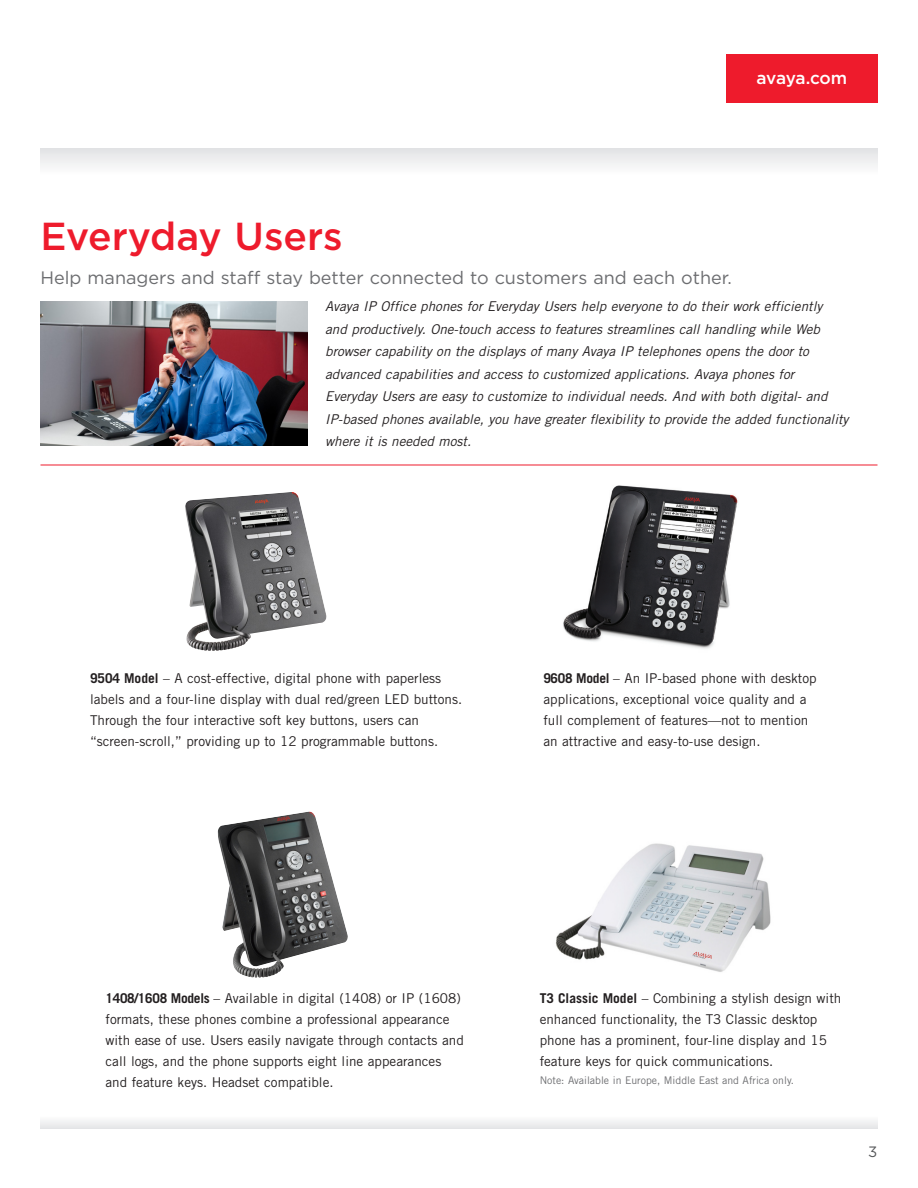
<style>
.page{position:relative;width:918px;height:1188px;background:#fff}
.page>*{position:absolute;margin:0;border:0;box-sizing:border-box;transform-origin:0 0}
.intro{font:500 39px "Gotham";color:#ee1b2c}
.intro-2{font:18px "Gotham";color:#6c6d70}
.Collateral_Box{font:500 17.25px "Gotham";letter-spacing:-.02em;color:#fff}
.page_number{font:15px "Gotham";color:#57585a}
.body_copy{font:13.5px/21px "Trade Gothic";color:#231f20}
.body_copy-2{font:italic 13.5px/22.5px "Trade Gothic";color:#231f20}
.body_copy-3{font:10.5px "Trade Gothic";color:#6c6d70}
.s1{font-weight:700}
</style>
<div class="page">
<img style="left:563px;top:485px;width:175px;height:164px">
<img style="left:185px;top:492px;width:142px;height:159px">
<img style="left:40px;top:302px;width:267px;height:144px">
<svg style="left:40px;top:1120px;width:838px;height:9px"></svg>
<div style="left:40px;top:148px;width:838px;height:27px;background:linear-gradient(to right,#f0f0f1,#f0f0f1)"></div>
<div style="left:726px;top:54px;width:152px;height:49px;background:#ee1b2c"></div>
<img style="left:556px;top:843px;width:215px;height:129px">
<img style="left:217px;top:812px;width:131px;height:166px">
<hr style="left:40px;top:465px;width:838px;height:1px;background:#ee1b2c">
<p class="Collateral_Box" style="left:756px;top:68px;width:92px">avaya.com</p>
<p class="intro" style="left:40px;top:214px;width:304px">Everyday Users</p>
<p class="intro-2" style="left:40px;top:268px;width:693px">Help managers and staff stay better connected to customers and each other.</p>
<p class="body_copy-2" style="left:325px;top:295px;width:525px">Avaya IP Office phones for Everyday Users help everyone to do their work efficiently<br>and productively. One-touch access to features streamlines call handling while Web browser capability on the displays of many Avaya IP telephones opens the door to advanced capabilities and access to customized applications. Avaya phones for Everyday Users are easy to customize to individual needs. And with both digital- and IP-based phones available, you have greater flexibility to provide the added functionality where it is needed most.</p>
<p class="body_copy" style="left:90px;top:667px;width:374px"><span class="s1">9504 Model</span> – A cost-effective, digital phone with paperless labels and a four-line display with dual red/green LED buttons.<br>Through the four interactive soft key buttons, users can “screen-scroll,” providing up to 12 programmable buttons.</p>
<p class="body_copy" style="left:543px;top:667px;width:275px"><span class="s1">9608 Model</span> – An IP-based phone with desktop applications, exceptional voice quality and a full complement of features—not to mention an attractive and easy-to-use design.</p>
<p class="body_copy" style="left:106px;top:988px;width:360px"><span class="s1">1408/1608 Models</span> – Available in digital (1408) or IP (1608) formats, these phones combine a professional appearance with ease of use. Users easily navigate through contacts and call logs, and the phone supports eight line appearances and feature keys. Headset compatible.</p>
<p class="body_copy" style="left:540px;top:988px;width:303px"><span class="s1">T3 Classic Model</span> – Combining a stylish design with enhanced functionality, the T3 Classic desktop phone has a prominent, four-line display and 15 feature keys for quick communications.</p>
<p class="body_copy-3" style="left:540px;top:1074px;width:256px">Note: Available in Europe, Middle East and Africa only.</p>
<p class="page_number" style="left:868px;top:1143px;width:11px">3</p>
</div>
